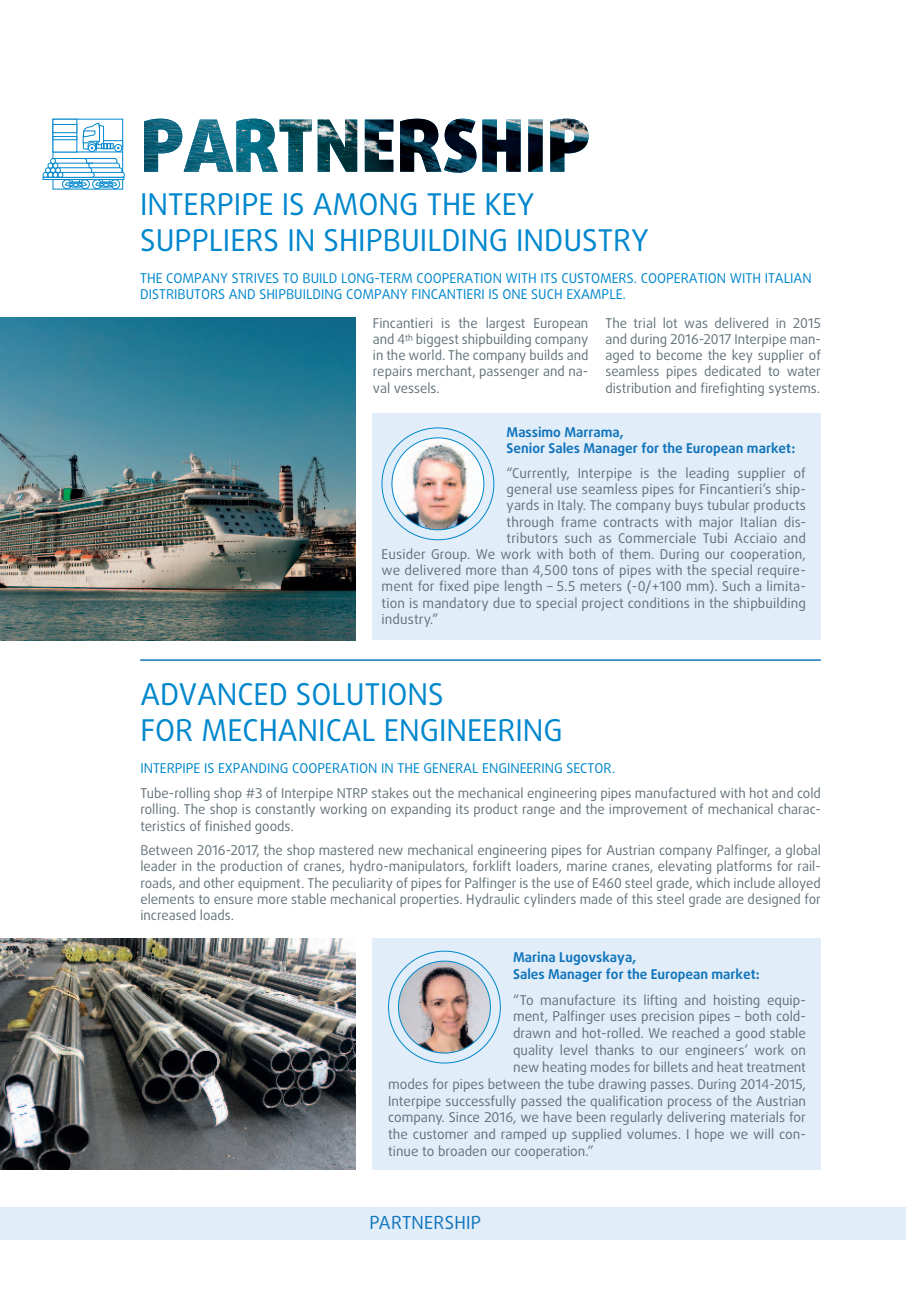
<style>
.page{position:relative;width:906px;height:1289px;background:#fff}
.page>*{position:absolute;margin:0;border:0;box-sizing:border-box;transform-origin:0 0}
.t1{font:30px/36px "Daxline Pro";color:#0087cd}
.t2{font:18px "Daxline Pro";color:#1074bc}
.t3{font:13.5px/16.2px "Daxline Pro";color:#627179;text-align:justify}
.t4{font:13.5px "Daxline Pro";color:#0087cd}
.t5{font:700 13.5px/16.8px "Daxline Pro";color:#1074bc}
</style>
<div class="page">
<div style="left:373px;top:938px;width:448px;height:231px;background:#e1edf8"></div>
<div style="left:0;top:1206px;width:906px;height:33px;background:#e1edf8"></div>
<img style="left:398px;top:961px;width:92px;height:92px;border-radius:46px">
<svg style="left:43px;top:122px;width:82px;height:68px"></svg>
<hr style="left:53px;top:151px;width:70px;height:1px;background:#0087cd">
<div style="left:52px;top:119px;width:25px;height:33px;background:#fff;border:1px solid #0087cd"></div>
<div style="left:52px;top:124px;width:25px;height:9px;background:#fff;border:1px solid #0087cd"></div>
<svg style="left:52px;top:136px;width:25px;height:4px"></svg>
<img style="left:144px;top:119px;width:444px;height:54px">
<img style="left:0;top:317px;width:356px;height:323px">
<img style="left:0;top:938px;width:356px;height:231px">
<hr style="left:140px;top:659px;width:681px;height:2px;background:#1074bc">
<div style="left:373px;top:413px;width:448px;height:226px;background:#e1edf8"></div>
<img style="left:392px;top:438px;width:92px;height:92px;border-radius:46px">
<h1 class="t1" style="left:140px;top:185px;width:304px">INTERPIPE IS AMONG the</h1>
<h1 class="t1" style="left:140px;top:185px;width:509px;text-indent:344px">KEY<br>SUPPLIERS in SHIPBUILDING INDUSTRY</h1>
<p class="t4" style="left:140px;top:270px;width:36px">The compan</p>
<p class="t4" style="left:220px;top:270px;width:20px">y strives</p>
<p class="t4" style="left:283px;top:270px;width:28px">to build</p>
<p class="t4" style="left:341px;top:270px;width:9px">long</p>
<p class="t4" style="left:374px;top:270px;width:14px">-term</p>
<p class="t4" style="left:416px;top:270px;width:9px">cooperation</p>
<p class="t4" style="left:505px;top:270px;width:19px">with</p>
<p class="t4" style="left:540px;top:270px;width:30px">its customers</p>
<p class="t4" style="left:634px;top:270px;width:23px">. Cooperation</p>
<p class="t4" style="left:730px;top:270px;width:19px">with</p>
<p class="t4" style="left:764px;top:270px;width:12px">Italian</p>
<p class="t4" style="left:140px;top:286px;width:8px">distributors</p>
<p class="t4" style="left:229px;top:286px;width:10px">and</p>
<p class="t4" style="left:259px;top:286px;width:8px">shipbuilding</p>
<p class="t4" style="left:346px;top:286px;width:10px">compan</p>
<p class="t4" style="left:400px;top:286px;width:26px">y Fincantieri</p>
<p class="t4" style="left:488px;top:286px;width:23px">is one</p>
<p class="t4" style="left:531px;top:286px;width:9px">such</p>
<p class="t4" style="left:566px;top:286px;width:24px">example</p>
<p class="t4" style="left:622px;top:286px;width:5px">.</p>
<p class="t3" style="left:373px;top:315px;width:217px">Fincantieri is the largest European and 4<sup>th</sup> biggest shipbuilding company in the world. The company builds and repairs merchant, passenger and na&shy;val vessels.</p>
<p class="t3" style="left:605px;top:315px;width:217px">The trial lot was delivered in 2015 and during 2016-2017 Interpipe man&shy;aged to become the key supplier of seamless pipes dedicated to water distribution and firefighting systems.</p>
<p class="t5" style="left:506px;top:424px;width:290px;line-height:16.2px">Massimo Marrama,<br>Senior Sales Manager for the European market:</p>
<p class="t3" style="left:506px;top:465px;width:301px">“Currently, Interpipe is the leading supplier of</p>
<p class="t3" style="left:506px;top:481px;width:301px">general use seamless pipes for Fincantieri’s ship-</p>
<p class="t3" style="left:506px;top:497px;width:301px">yards in Italy. The company buys tubular products</p>
<p class="t3" style="left:506px;top:513px;width:301px">through frame contracts with major Italian dis-</p>
<p class="t3" style="left:506px;top:529px;width:301px">tributors such as Commerciale Tubi Acciaio and</p>
<p class="t3" style="left:381px;top:546px;width:426px">Eusider Group. We work with both of them. During our cooperation,</p>
<p class="t3" style="left:381px;top:562px;width:426px">we delivered more than 4,500 tons of pipes with the special require-</p>
<p class="t3" style="left:381px;top:578px;width:426px">ment for fixed pipe length – 5.5 meters (-0/+100 mm). Such a limita-</p>
<p class="t3" style="left:381px;top:594px;width:426px">tion is mandatory due to special project conditions in the shipbuilding</p>
<p class="t3" style="left:381px;top:610px;width:58px">industry.”</p>
<h1 class="t1" style="left:140px;top:676px;width:424px">ADVANCED SOLUTIONS<br>FOR MECHANICAL ENGINEERING</h1>
<p class="t4" style="left:140px;top:760px;width:12px">Interpipe</p>
<p class="t4" style="left:204px;top:760px;width:38px">is expanding</p>
<p class="t4" style="left:292px;top:760px;width:9px">cooperation</p>
<p class="t4" style="left:381px;top:760px;width:25px">in the</p>
<p class="t4" style="left:423px;top:760px;width:9px">general</p>
<p class="t4" style="left:482px;top:760px;width:9px">engineering</p>
<p class="t4" style="left:566px;top:760px;width:9px">sector</p>
<p class="t4" style="left:612px;top:760px;width:5px">.</p>
<p class="t3" style="left:140px;top:785px;width:682px">Tube-rolling shop #3 of Interpipe NTRP stakes out the mechanical engineering pipes manufactured with hot and cold rolling. The shop is constantly working on expanding its product range and the improvement of mechanical charac&shy;teristics of finished goods.</p>
<p class="t3" style="left:140px;top:842px;width:682px">Between 2016-2017, the shop mastered new mechanical engineering pipes for Austrian company Palfinger, a global leader in the production of cranes, hydro-manipulators, forklift loaders, marine cranes, elevating platforms for rail&shy;roads, and other equipment. The peculiarity of pipes for Palfinger is the use of E460 steel grade, which include alloyed elements to ensure more stable mechanical properties. Hydraulic cylinders made of this steel grade are designed for increased loads.</p>
<p class="t5" style="left:513px;top:949px;width:248px">Marina Lugovskaya,<br>Sales Manager for the European market:</p>
<p class="t3" style="left:513px;top:991px;width:294px">“To manufacture its lifting and hoisting equip-</p>
<p class="t3" style="left:513px;top:1008px;width:294px">ment, Palfinger uses precision pipes – both cold-</p>
<p class="t3" style="left:513px;top:1025px;width:294px">drawn and hot-rolled. We reached a good stable</p>
<p class="t3" style="left:513px;top:1041px;width:294px">quality level thanks to our engineers’ work on</p>
<p class="t3" style="left:513px;top:1058px;width:294px">new heating modes for billets and heat treatment</p>
<p class="t3" style="left:388px;top:1075px;width:419px">modes for pipes between the tube drawing passes. During 2014-2015,</p>
<p class="t3" style="left:388px;top:1092px;width:419px">Interpipe successfully passed the qualification process of the Austrian</p>
<p class="t3" style="left:388px;top:1109px;width:419px">company. Since 2016, we have been regularly delivering materials for</p>
<p class="t3" style="left:388px;top:1125px;width:419px">the customer and ramped up supplied volumes. I hope we will con-</p>
<p class="t3" style="left:388px;top:1142px;width:207px">tinue to broaden our cooperation.”</p>
<h2 class="t2" style="left:369px;top:1211px;width:21px">Partnership</h2>
</div>
